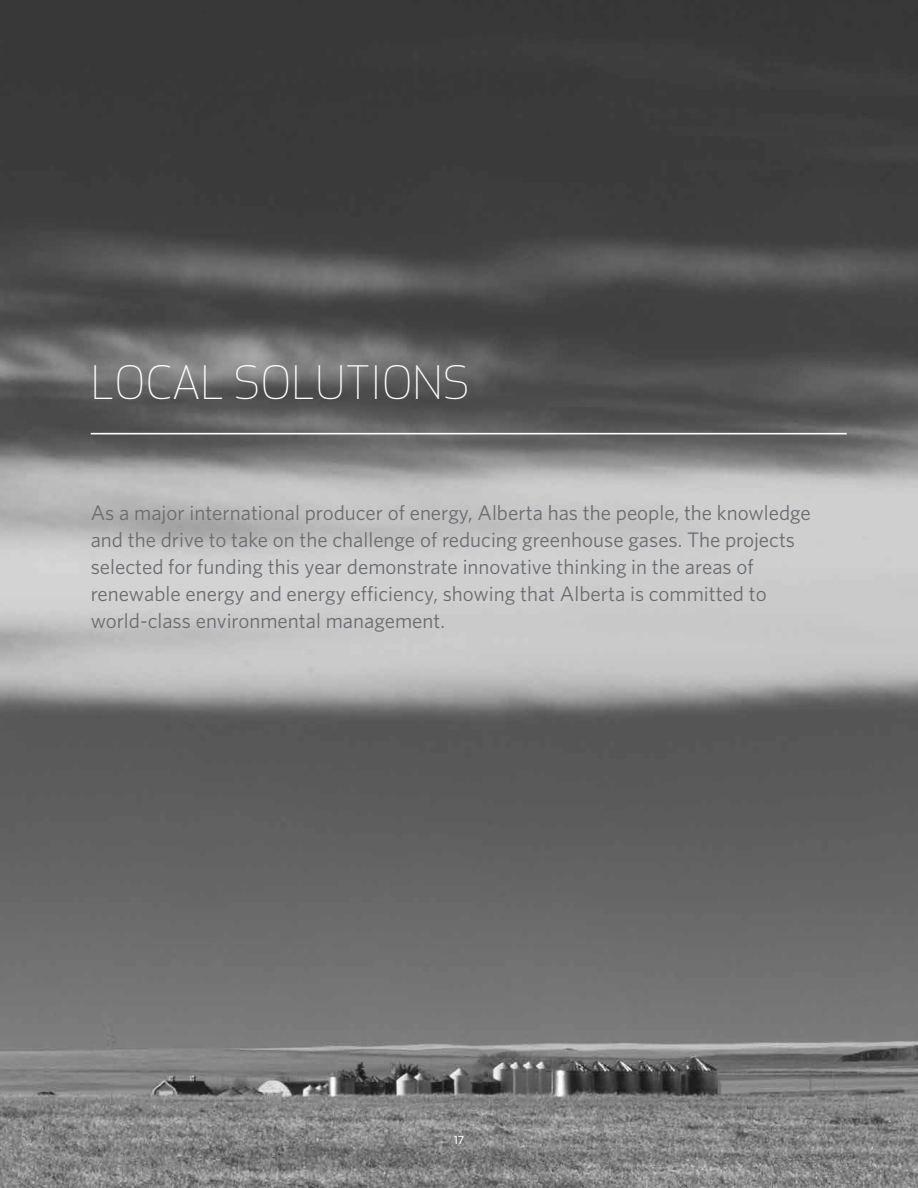
<style>
.page{position:relative;width:918px;height:1188px;background:#fff}
.page>*{position:absolute;margin:0;border:0;box-sizing:border-box;transform-origin:0 0}
.t1{font:45px "Apex Sans Light T";color:#fff}
.t2{font:21px/27px "Whitney";color:#696c71}
.t3{font:500 12px "Whitney";color:#fff}
</style>
<div class="page">
<img style="left:0;top:0;width:918px;height:1188px">
<hr style="left:91px;top:433px;width:756px;height:1px;background:#fff">
<h1 class="t1" style="left:91px;top:353px;width:381px">LOCAL SOLUTIONS</h1>
<p class="t2" style="left:91px;top:499px;width:722px">As a major international producer of energy, Alberta has the people, the knowledge and the drive to take on the challenge of reducing greenhouse gases. The projects selected for funding this year demonstrate innovative thinking in the areas of renewable energy and energy efficiency, showing that Alberta is committed to world-class environmental management.</p>
<p class="t3" style="left:454px;top:1132px;width:12px">17</p>
</div>
